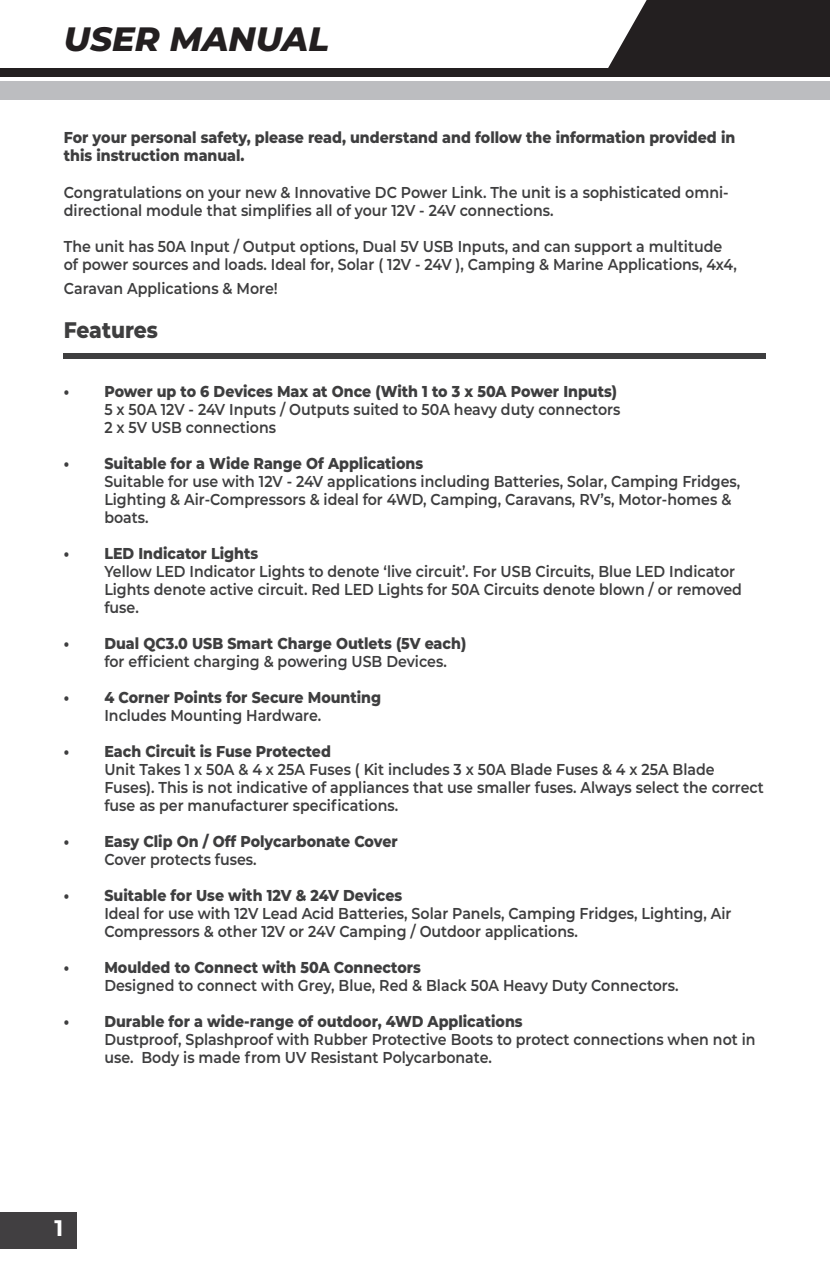
<style>
.page{position:relative;width:830px;height:1276px;background:#fff}
.page>*{position:absolute;margin:0;border:0;box-sizing:border-box;transform-origin:0 0}
.t1{font:italic 800 33.75px "Montserrat";color:#231f20}
.t2{font:800 22.5px "Montserrat";color:#3e3e3f;scale:.9 1}
.t3{font:700 22.5px "Montserrat";color:#fff}
.t4{font:600 15.75px/18px "Montserrat";color:#3e3e3f;scale:.9 1}
.t5{font:800 15.75px/18px "Montserrat";color:#3e3e3f;scale:.9 1}
.s1{font-weight:800}
.s2{font-weight:600}
</style>
<div class="page">
<div style="left:0;top:1212px;width:77px;height:36px;background:#413f41"></div>
<div style="left:0;top:81px;width:829px;height:19px;background:#bcbdc0"></div>
<div style="left:0;top:69px;width:829px;height:8px;background:#231f20"></div>
<svg style="left:604px;top:0;width:225px;height:69px;background:#3a3637"></svg>
<div style="left:64px;top:353px;width:701px;height:6px;background:#3e3e3f"></div>
<p class="t1" style="left:64px;top:15px;width:266px">USER MANUAL</p>
<p class="t5" style="left:64px;top:128px;width:747px">For your personal safety, please read, understand and follow the information provided in this instruction manual.</p>
<p class="t4" style="left:64px;top:182px;width:739px">Congratulations on your new &amp; Innovative DC Power Link. The unit is a sophisticated omni&shy;directional module that simplifies all of your 12V - 24V connections.</p>
<p class="t4" style="left:64px;top:236px;width:749px">The unit has 50A Input / Output options, Dual 5V USB Inputs, and can support a multitude of power sources and loads. Ideal for, Solar ( 12V - 24V ), Camping &amp; Marine Applications, 4x4,</p>
<p class="t4" style="left:64px;top:279px;width:239px">Caravan Applications &amp; More!</p>
<p class="t2" style="left:64px;top:313px;width:106px">Features</p>
<p class="t4" style="left:104px;top:381px;width:574px;text-indent:-40px"><span class="s1">• Power up to 6 Devices Max at Once (With 1 to 3 x 50A Power Inputs)<br></span>5 x 50A 12V - 24V Inputs / Outputs suited to 50A heavy duty connectors<br>2 x 5V USB connections</p>
<p class="t4" style="left:104px;top:453px;width:707px;text-indent:-40px"><span class="s1">• Suitable for a Wide Range Of Applications<br></span>Suitable for use with 12V - 24V applications including Batteries, Solar, Camping Fridges, Lighting &amp; Air-Compressors &amp; ideal for 4WD, Camping, Caravans, RV’s, Motor-homes &amp; boats.</p>
<p class="t4" style="left:104px;top:543px;width:709px;text-indent:-40px"><span class="s1">• LED Indicator Lights<br></span>Yellow LED Indicator Lights to denote ‘live circuit’. For USB Circuits, Blue LED Indicator Lights denote active circuit. Red LED Lights for 50A Circuits denote blown / or removed fuse.</p>
<p class="t4" style="left:104px;top:633px;width:403px;text-indent:-40px"><span class="s1">• Dual QC3.0 USB Smart Charge Outlets (5V each) </span>for efficient charging &amp; powering USB Devices.</p>
<p class="t5" style="left:104px;top:687px;width:309px;text-indent:-40px">• 4 Corner Points for Secure Mounting<br><span class="s2">Includes Mounting Hardware.</span></p>
<p class="t4" style="left:104px;top:741px;width:734px;text-indent:-40px"><span class="s1">• Each Circuit is Fuse Protected<br></span>Unit Takes 1 x 50A &amp; 4 x 25A Fuses ( Kit includes 3 x 50A Blade Fuses &amp; 4 x 25A Blade Fuses). This is not indicative of appliances that use smaller fuses. Always select the correct fuse as per manufacturer specifications.</p>
<p class="t5" style="left:104px;top:831px;width:327px;text-indent:-40px">• Easy Clip On / Off Polycarbonate Cover<br><span class="s2">Cover protects fuses.</span></p>
<p class="t4" style="left:104px;top:885px;width:698px;text-indent:-40px"><span class="s1">• Suitable for Use with 12V &amp; 24V Devices<br></span>Ideal for use with 12V Lead Acid Batteries, Solar Panels, Camping Fridges, Lighting, Air<br>Compressors &amp; other 12V or 24V Camping / Outdoor applications.</p>
<p class="t4" style="left:104px;top:957px;width:639px;text-indent:-40px"><span class="s1">• Moulded to Connect with 50A Connectors<br></span>Designed to connect with Grey, Blue, Red &amp; Black 50A Heavy Duty Connectors.</p>
<p class="t4" style="left:104px;top:1011px;width:724px;text-indent:-40px"><span class="s1">• Durable for a wide-range of outdoor, 4WD Applications<br></span>Dustproof, Splashproof with Rubber Protective Boots to protect connections when not in use. Body is made from UV Resistant Polycarbonate.</p>
<p class="t3" style="left:54px;top:1212px;width:10px">1</p>
</div>
